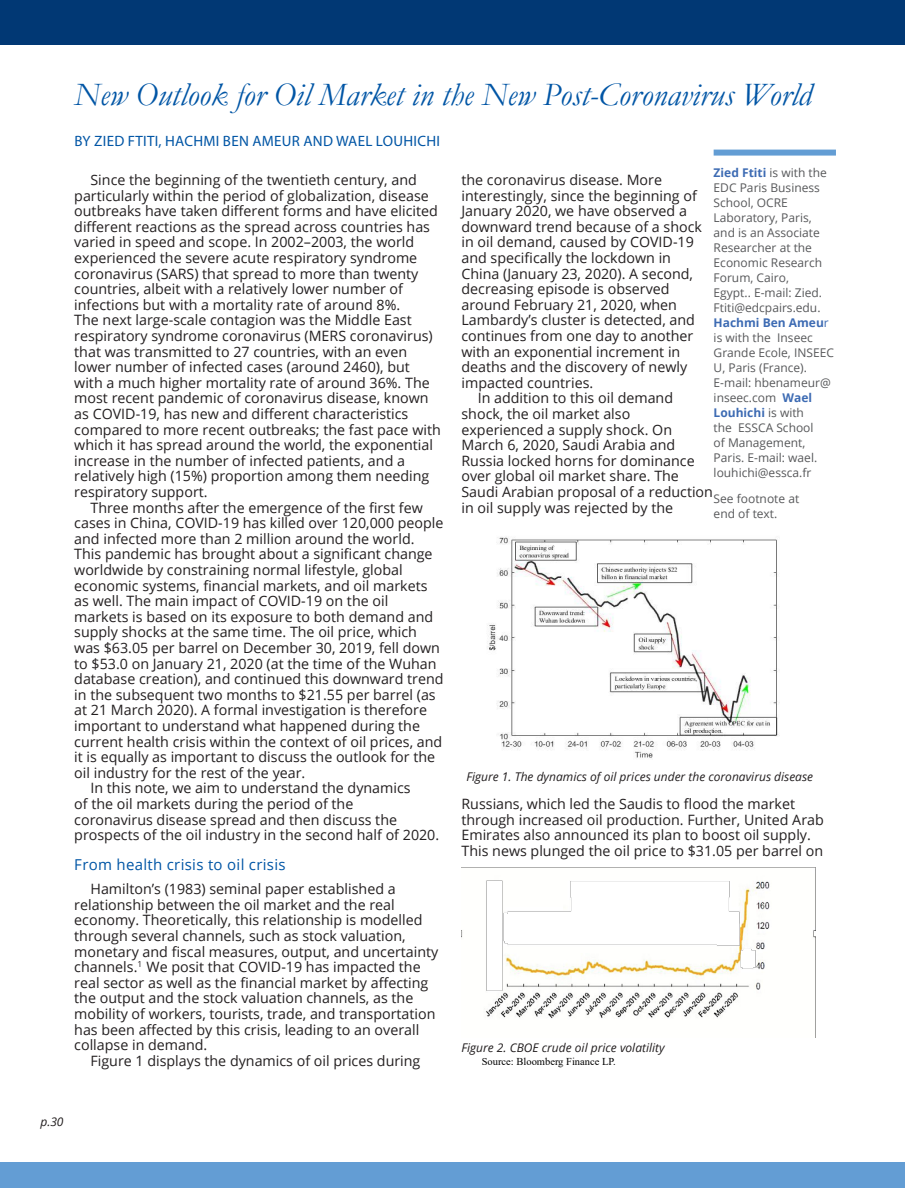
<style>
.page{position:relative;width:905px;height:1188px;background:#fff}
.page>*{position:absolute;margin:0;border:0;box-sizing:border-box;transform-origin:0 0}
.Header_1_-_Blue_Ital{font:italic 33px "Garamond";color:#0155a5}
.Author_NEW{font:15px "Myriad Pro";letter-spacing:.02em;color:#0155a5}
.Heading_NEW{font:15px "Open Sans";letter-spacing:.02em;color:#0155a5}
.Body_Text_NEW{font:14.25px/15.6px "Open Sans";color:#231f20}
.Author_Note_NEW{font:12px/15px "Open Sans";color:#57585a}
.Figure_Caption_NEW{font:italic 12px "Open Sans";color:#231f20}
.Figure_Caption_NEW-2{font:10.5px "Times New Roman";color:#000}
.s1{font-weight:700;color:#3d6bb3}
.s2{color:#3d6bb3}
</style>
<div class="page">
<div style="left:0;top:1162px;width:904px;height:26px;background:#639dd4"></div>
<div style="left:0;top:0;width:904px;height:44px;background:#013874"></div>
<img style="left:487px;top:537px;width:293px;height:221px">
<img style="left:461px;top:867px;width:354px;height:152px">
<div style="left:713px;top:150px;width:123px;height:6px;background:#639dd4"></div>
<p class="Header_1_-_Blue_Ital" style="left:74px;top:72px;width:738px">New Outlook for Oil Market in the New Post-Coronavirus World</p>
<p class="Author_NEW" style="left:74px;top:132px;width:367px">BY ZIED FTITI, HACHMI BEN AMEUR AND WAEL LOUHICHI</p>
<p class="Body_Text_NEW" style="left:74px;top:172px;width:368px;text-indent:16px">Since the beginning of the twentieth century, and particularly within the period of globalization, disease outbreaks have taken different forms and have elicited different reactions as the spread across countries has varied in speed and scope. In 2002–2003, the world experienced the severe acute respiratory syndrome coronavirus (SARS) that spread to more than twenty countries, albeit with a relatively lower number of infections but with a mortality rate of around 8%.<br>The next large-scale contagion was the Middle East respiratory syndrome coronavirus (MERS coronavirus) that was transmitted to 27 countries, with an even lower number of infected cases (around 2460), but with a much higher mortality rate of around 36%. The most recent pandemic of coronavirus disease, known as COVID-19, has new and different characteristics compared to more recent outbreaks; the fast pace with which it has spread around the world, the exponential increase in the number of infected patients, and a relatively high (15%) proportion among them needing respiratory support.</p>
<p class="Body_Text_NEW" style="left:74px;top:499px;width:371px;text-indent:16px">Three months after the emergence of the first few cases in China, COVID-19 has killed over 120,000 people and infected more than 2 million around the world.<br>This pandemic has brought about a significant change worldwide by constraining normal lifestyle, global economic systems, financial markets, and oil markets as well. The main impact of COVID-19 on the oil markets is based on its exposure to both demand and supply shocks at the same time. The oil price, which was $63.05 per barrel on December 30, 2019, fell down to $53.0 on January 21, 2020 (at the time of the Wuhan database creation), and continued this downward trend in the subsequent two months to $21.55 per barrel (as at 21 March 2020). A formal investigation is therefore important to understand what happened during the current health crisis within the context of oil prices, and it is equally as important to discuss the outlook for the oil industry for the rest of the year.</p>
<p class="Body_Text_NEW" style="left:74px;top:780px;width:366px;text-indent:16px">In this note, we aim to understand the dynamics<br>of the oil markets during the period of the<br>coronavirus disease spread and then discuss the prospects of the oil industry in the second half of 2020.</p>
<p class="Heading_NEW" style="left:74px;top:854px;width:213px">From health crisis to oil crisis</p>
<p class="Body_Text_NEW" style="left:74px;top:881px;width:365px;text-indent:16px">Hamilton’s (1983) seminal paper established a relationship between the oil market and the real economy. Theoretically, this relationship is modelled through several channels, such as stock valuation, monetary and fiscal measures, output, and uncertainty channels.<sup>1</sup> We posit that COVID-19 has impacted the real sector as well as the financial market by affecting the output and the stock valuation channels, as the mobility of workers, tourists, trade, and transportation has been affected by this crisis, leading to an overall collapse in demand.</p>
<p class="Body_Text_NEW" style="left:90px;top:1052px;width:331px">Figure 1 displays the dynamics of oil prices during</p>
<p class="Author_Note_NEW" style="left:713px;top:165px;width:122px"><span class="s1">Zied Ftiti</span> is with the<br>EDC Paris Business<br>School, OCRE<br>Laboratory, Paris, and is an Associate<br>Researcher at the<br>Economic Research<br>Forum, Cairo,<br>Egypt.. E-mail: Zied.<br>Ftiti@edcpairs.edu.<br><span class="s1">Hachmi Ben Ameu</span><span class="s2">r </span>is with the Inseec<br>Grande Ecole, INSEEC<br>U, Paris (France).<br>E-mail: hbenameur@ inseec.com <span class="s1">Wael<br>Louhichi</span> is with<br>the ESSCA School<br>of Management,<br>Paris. E-mail: wael. louhichi@essca.fr</p>
<p class="Author_Note_NEW" style="left:713px;top:491px;width:87px">See footnote at end of text.</p>
<p class="Body_Text_NEW" style="left:461px;top:172px;width:242px">the coronavirus disease. More interestingly, since the beginning of<br>January 2020, we have observed a downward trend because of a shock in oil demand, caused by COVID-19 and specifically the lockdown in<br>China (January 23, 2020). A second, decreasing episode is observed around February 21, 2020, when<br>Lambardy’s cluster is detected, and continues from one day to another with an exponential increment in deaths and the discovery of newly impacted countries.</p>
<p class="Body_Text_NEW" style="left:461px;top:390px;width:253px;text-indent:16px">In addition to this oil demand shock, the oil market also experienced a supply shock. On<br>March 6, 2020, Saudi Arabia and<br>Russia locked horns for dominance over global oil market share. The<br>Saudi Arabian proposal of a reduction in oil supply was rejected by the</p>
<p class="Figure_Caption_NEW" style="left:466px;top:769px;width:348px">Figure 1. The dynamics of oil prices under the coronavirus disease</p>
<p class="Body_Text_NEW" style="left:461px;top:796px;width:364px">Russians, which led the Saudis to flood the market through increased oil production. Further, United Arab Emirates also announced its plan to boost oil supply.<br>This news plunged the oil price to $31.05 per barrel on</p>
<p class="Figure_Caption_NEW" style="left:461px;top:1039px;width:205px">Figure 2. CBOE crude oil price volatility</p>
<p class="Figure_Caption_NEW-2" style="left:482px;top:1054px;width:135px">Source: Bloomberg Finance LP.</p>
<p class="Figure_Caption_NEW" style="left:40px;top:1114px;width:25px">p.30</p>
</div>
